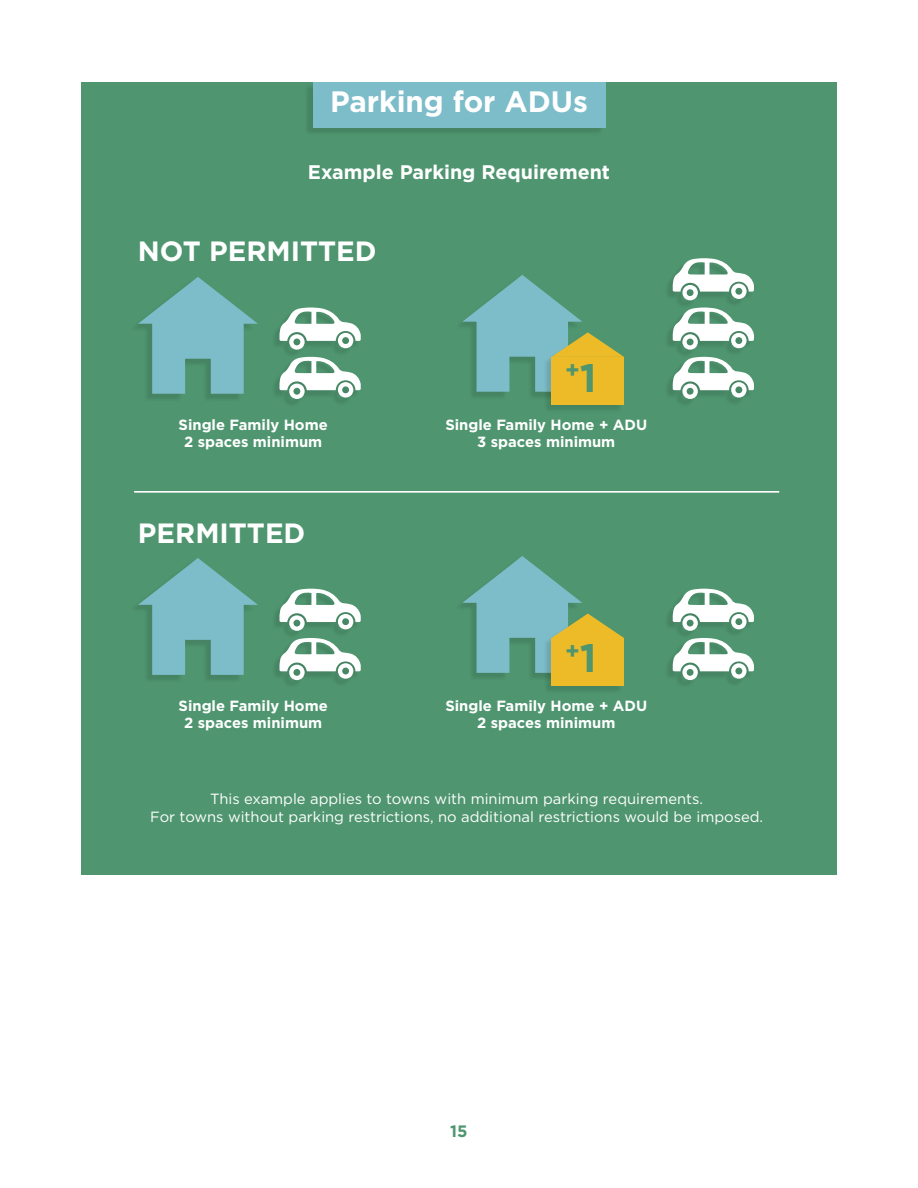
<style>
.page{position:relative;width:918px;height:1188px;background:#fff}
.page>*{position:absolute;margin:0;border:0;box-sizing:border-box;transform-origin:0 0}
.t1{font:700 29.55px "Gotham";color:#fff}
.t2{font:700 27.9px "Gotham";color:#fff}
.t3{font:700 23.1px "Gotham";color:#4f9670}
.t4{font:700 19.65px "Gotham";color:#fff}
.t5{font:700 16.5px "Gotham";color:#509770}
.t6{font:14.7px/17.7px "Gotham";color:#fff;text-align:center}
.t7{font:700 14.7px/17.7px "Gotham";color:#fff;text-align:center}
.s1{font-size:39.6px}
</style>
<div class="page">
<div style="left:81px;top:82px;width:756px;height:792px;background:#4f9670"></div>
<img style="left:307px;top:82px;width:299px;height:50px">
<div style="left:313px;top:82px;width:292px;height:45px;background:#7cbdc9"></div>
<svg style="left:279px;top:307px;width:82px;height:43px"></svg>
<svg style="left:279px;top:357px;width:82px;height:42px"></svg>
<img style="left:668px;top:328px;width:72px;height:27px">
<svg style="left:673px;top:310px;width:81px;height:40px"></svg>
<img style="left:668px;top:279px;width:73px;height:31px">
<svg style="left:673px;top:258px;width:81px;height:42px"></svg>
<img style="left:668px;top:356px;width:73px;height:48px">
<svg style="left:673px;top:357px;width:81px;height:42px"></svg>
<svg style="left:138px;top:277px;width:120px;height:117px"></svg>
<svg style="left:279px;top:588px;width:82px;height:43px"></svg>
<svg style="left:279px;top:638px;width:82px;height:42px"></svg>
<svg style="left:138px;top:558px;width:120px;height:117px"></svg>
<img style="left:541px;top:392px;width:78px;height:18px">
<svg style="left:462px;top:275px;width:162px;height:117px"></svg>
<div style="left:552px;top:357px;width:72px;height:48px;background:#edbb27"></div>
<img style="left:668px;top:609px;width:72px;height:27px">
<svg style="left:673px;top:588px;width:81px;height:43px"></svg>
<img style="left:668px;top:658px;width:73px;height:27px">
<svg style="left:673px;top:638px;width:81px;height:42px"></svg>
<img style="left:541px;top:673px;width:78px;height:18px">
<svg style="left:462px;top:556px;width:162px;height:117px"></svg>
<div style="left:552px;top:638px;width:72px;height:48px;background:#edbb27"></div>
<hr style="left:134px;top:491px;width:645px;height:2px;background:#fff">
<h1 class="t1" style="left:330px;top:85px;width:259px">Parking for ADUs</h1>
<h3 class="t4" style="left:308px;top:161px;width:304px">Example Parking Requirement</h3>
<h2 class="t2" style="left:138px;top:235px;width:240px">NOT PERMITTED</h2>
<p class="t7" style="left:179px;top:415px;width:151px">Single Family Home<br>2 spaces minimum</p>
<h2 class="t2" style="left:138px;top:517px;width:169px">PERMITTED</h2>
<h3 class="t3" style="left:565px;top:357px;width:33px">+<span class="s1">1</span></h3>
<p class="t7" style="left:445px;top:415px;width:203px">Single Family Home + ADU<br>3 spaces minimum</p>
<h3 class="t3" style="left:565px;top:638px;width:33px">+<span class="s1">1</span></h3>
<p class="t7" style="left:179px;top:696px;width:151px">Single Family Home<br>2 spaces minimum</p>
<p class="t7" style="left:445px;top:696px;width:203px">Single Family Home + ADU<br>2 spaces minimum</p>
<p class="t6" style="left:150px;top:790px;width:614px">This example applies to towns with minimum parking requirements.<br>For towns without parking restrictions, no additional restrictions would be imposed.</p>
<p class="t5" style="left:450px;top:1121px;width:19px">15</p>
</div>
